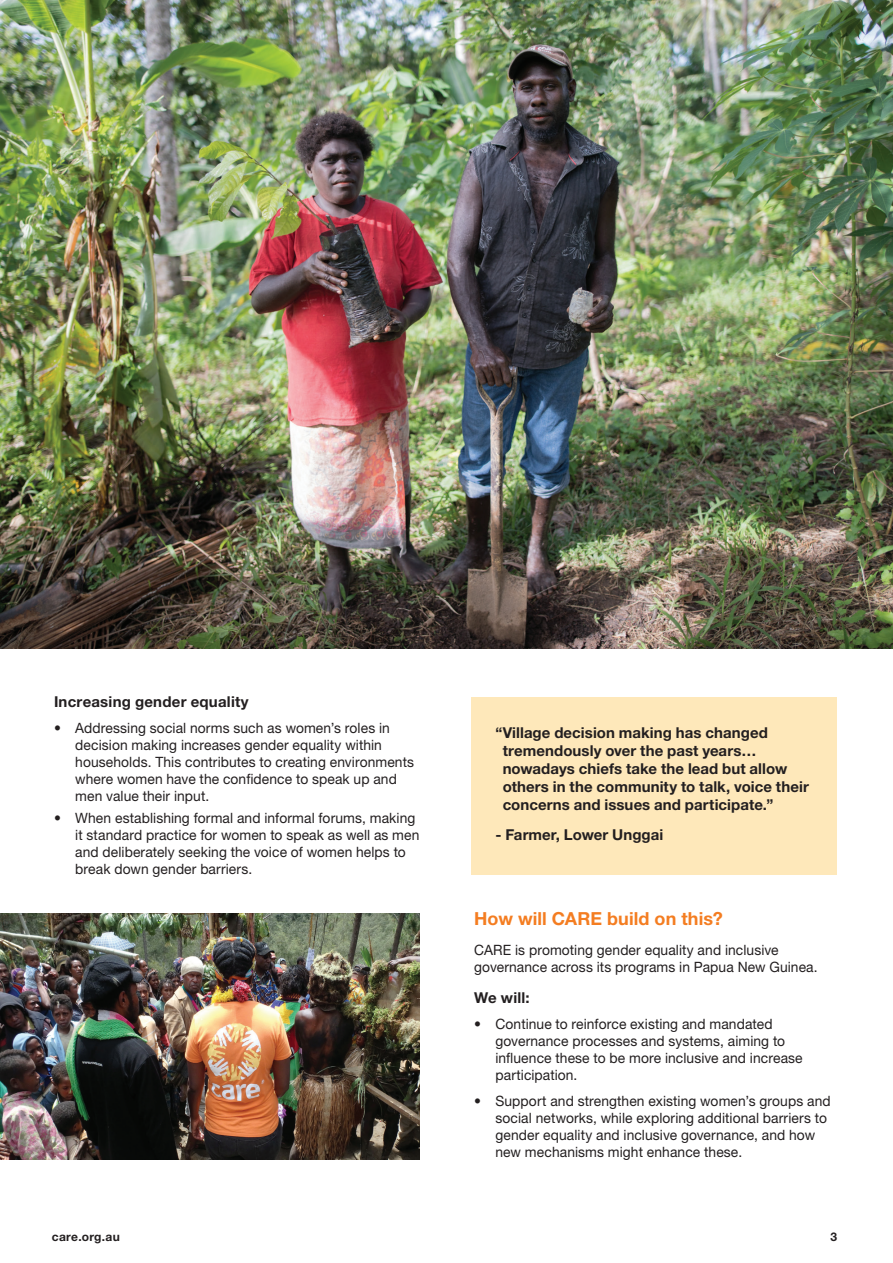
<style>
.page{position:relative;width:893px;height:1263px;background:#fff}
.page>*{position:absolute;margin:0;border:0;box-sizing:border-box;transform-origin:0 0}
.Body_Copy{font:700 18px "Helvetica Neue LT Std";letter-spacing:.005em;color:#f47d21}
.Body_Copy-2{font:700 15px/18px "Helvetica Neue LT Std";letter-spacing:.005em;color:#231f20}
.Body_Copy-3{font:14.25px/17.1px "Helvetica Neue LT Std";letter-spacing:.005em;color:#231f20}
.t1{font:700 12px "Helvetica Neue LT Std";letter-spacing:.025em;color:#231f20}
</style>
<div class="page">
<img style="left:0;top:913px;width:419px;height:247px">
<img style="left:0;top:0;width:893px;height:648px">
<div style="left:472px;top:697px;width:365px;height:178px;background:#fee8ba"></div>
<p class="Body_Copy-2" style="left:54px;top:692px;width:196px">Increasing gender equality</p>
<p class="Body_Copy-3" style="left:75px;top:719px;width:340px;text-indent:-21px">• Addressing social norms such as women’s roles in decision making increases gender equality within households. This contributes to creating environments where women have the confidence to speak up and men value their input.</p>
<p class="Body_Copy-3" style="left:75px;top:809px;width:346px;text-indent:-21px">• When establishing formal and informal forums, making it standard practice for women to speak as well as men and deliberately seeking the voice of women helps to break down gender barriers.</p>
<p class="Body_Copy-2" style="left:503px;top:723px;width:308px;text-indent:-7px">“Village decision making has changed tremendously over the past years… nowadays chiefs take the lead but allow others in the community to talk, voice their concerns and issues and participate.”</p>
<p class="Body_Copy-2" style="left:495px;top:826px;width:169px">- Farmer, Lower Unggai</p>
<p class="Body_Copy" style="left:474px;top:908px;width:250px">How will CARE build on this?</p>
<p class="Body_Copy-3" style="left:474px;top:941px;width:345px">CARE is promoting gender equality and inclusive governance across its programs in Papua New Guinea.</p>
<p class="Body_Copy-2" style="left:474px;top:988px;width:57px">We will:</p>
<p class="Body_Copy-3" style="left:495px;top:1015px;width:309px;text-indent:-21px">• Continue to reinforce existing and mandated governance processes and systems, aiming to influence these to be more inclusive and increase participation.</p>
<p class="Body_Copy-3" style="left:495px;top:1092px;width:337px;text-indent:-21px">• Support and strengthen existing women’s groups and social networks, while exploring additional barriers to gender equality and inclusive governance, and how new mechanisms might enhance these.</p>
<p class="t1" style="left:52px;top:1229px;width:69px">care.org.au</p>
<p class="t1" style="left:830px;top:1229px;width:8px">3</p>
</div>
